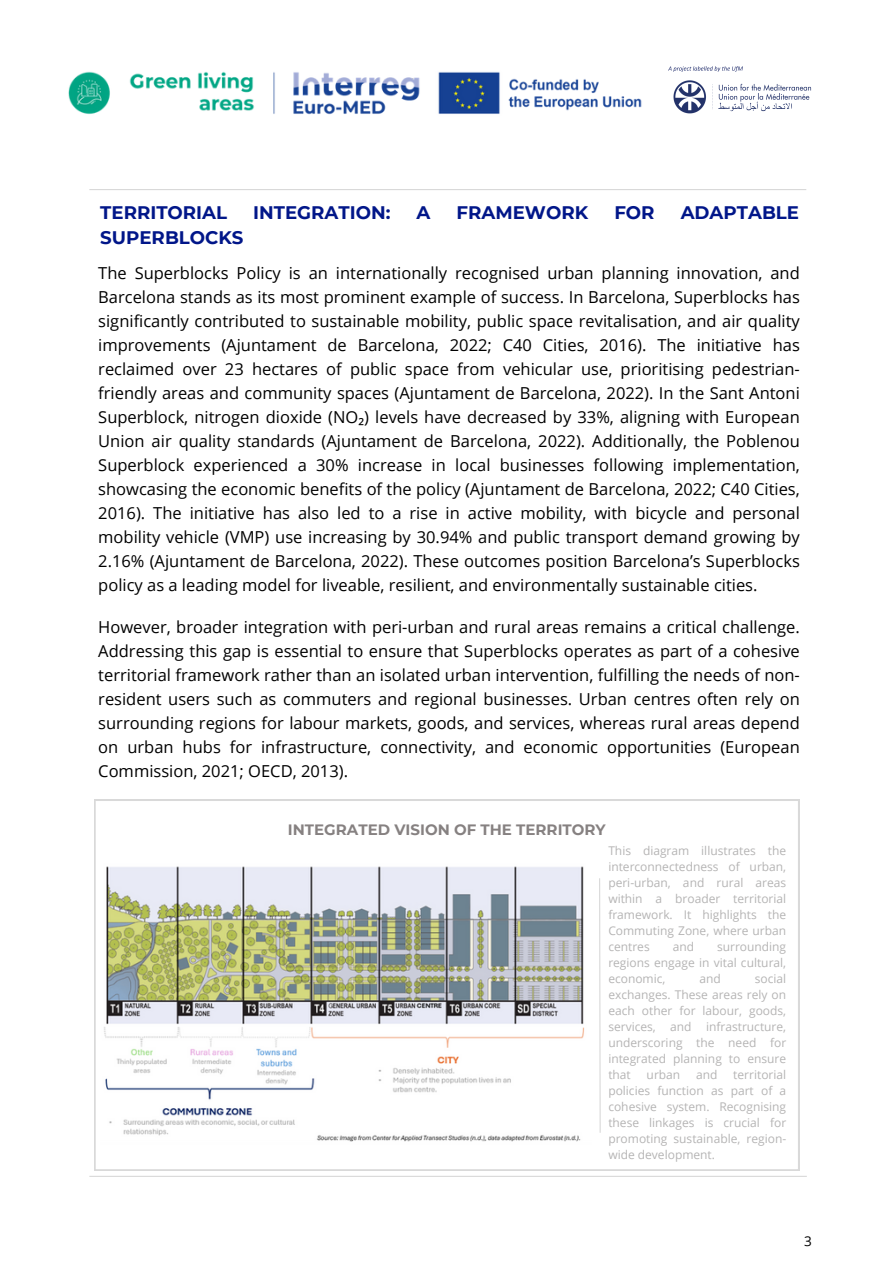
<style>
.page{position:relative;width:894px;height:1264px;background:#fff}
.page>*{position:absolute;margin:0;border:0;box-sizing:border-box;transform-origin:0 0}
.t1{font:700 18.15px "Montserrat";color:#011689}
.t2{font:16.5px/24px "Open Sans";color:#000;text-align:justify}
.t3{font:700 15px "Montserrat";color:#868181}
.t4{font:13.5px "Open Sans";color:#000}
.t5{font:12px/16px "Open Sans";color:#b5b4b4;text-align:justify}
.s1{font-family:"Noto Sans"}
</style>
<div class="page">
<hr style="left:89px;top:1175px;width:717px;height:1px;background:#d9d9d9">
<hr style="left:89px;top:189px;width:717px;height:1px;background:#d9d9d9">
<svg style="left:95px;top:799px;width:703px;height:371px"></svg>
<img style="left:68px;top:71px;width:574px;height:44px">
<img style="left:668px;top:66px;width:144px;height:48px">
<img style="left:100px;top:863px;width:491px;height:284px">
<svg style="left:598px;top:877px;width:3px;height:256px"></svg>
<p class="t1" style="left:100px;top:201px;width:128px">TERRITORIAL</p>
<p class="t1" style="left:253px;top:201px;width:139px">INTEGRATION:</p>
<p class="t1" style="left:416px;top:201px;width:15px">A</p>
<p class="t1" style="left:456px;top:201px;width:133px">FRAMEWORK</p>
<p class="t1" style="left:614px;top:201px;width:42px">FOR</p>
<p class="t1" style="left:680px;top:201px;width:120px">ADAPTABLE</p>
<p class="t1" style="left:100px;top:226px;width:145px">SUPERBLOCKS</p>
<p class="t2" style="left:98px;top:260px;width:703px">The Superblocks Policy is an internationally recognised urban planning innovation, and Barcelona stands as its most prominent example of success. In Barcelona, Superblocks has significantly contributed to sustainable mobility, public space revitalisation, and air quality improvements (Ajuntament de Barcelona, 2022; C40 Cities, 2016). The initiative has reclaimed over 23 hectares of public space from vehicular use, prioritising pedestrian&shy;friendly areas and community spaces (Ajuntament de Barcelona, 2022). In the Sant Antoni Superblock, nitrogen dioxide (NO<span class="s1">₂</span>) levels have decreased by 33%, aligning with European Union air quality standards (Ajuntament de Barcelona, 2022). Additionally, the Poblenou Superblock experienced a 30% increase in local businesses following implementation, showcasing the economic benefits of the policy (Ajuntament de Barcelona, 2022; C40 Cities, 2016). The initiative has also led to a rise in active mobility, with bicycle and personal mobility vehicle (VMP) use increasing by 30.94% and public transport demand growing by 2.16% (Ajuntament de Barcelona, 2022). These outcomes position Barcelona’s Superblocks policy as a leading model for liveable, resilient, and environmentally sustainable cities.</p>
<p class="t2" style="left:98px;top:614px;width:703px">However, broader integration with peri-urban and rural areas remains a critical challenge.<br>Addressing this gap is essential to ensure that Superblocks operates as part of a cohesive territorial framework rather than an isolated urban intervention, fulfilling the needs of non&shy;resident users such as commuters and regional businesses. Urban centres often rely on surrounding regions for labour markets, goods, and services, whereas rural areas depend on urban hubs for infrastructure, connectivity, and economic opportunities (European Commission, 2021; OECD, 2013).</p>
<h2 class="t3" style="left:288px;top:820px;width:319px">INTEGRATED VISION OF THE TERRITORY</h2>
<h2 class="t5" style="left:608px;top:842px;width:179px">This diagram illustrates the interconnectedness of urban, peri-urban, and rural areas within a broader territorial framework. It highlights the Commuting Zone, where urban centres</h2>
<h2 class="t5" style="left:608px;top:938px;width:179px;text-indent:109px">surrounding regions engage in vital cultural, economic,</h2>
<h2 class="t5" style="left:672px;top:938px;width:23px">and</h2>
<h2 class="t5" style="left:608px;top:970px;width:179px;text-indent:146px">social exchanges. These areas rely on each other for labour, goods, services, and infrastructure, underscoring the need for integrated planning to ensure that</h2>
<h2 class="t5" style="left:699px;top:970px;width:23px">and</h2>
<h2 class="t5" style="left:608px;top:1066px;width:179px;text-indent:125px">territorial policies function as part of a cohesive system. Recognising these linkages is crucial for promoting sustainable, region&shy;wide development.</h2>
<h2 class="t5" style="left:646px;top:1066px;width:35px">urban</h2>
<h2 class="t5" style="left:696px;top:1066px;width:23px">and</h2>
<h1 class="t4" style="left:804px;top:1231px;width:9px">3</h1>
</div>
